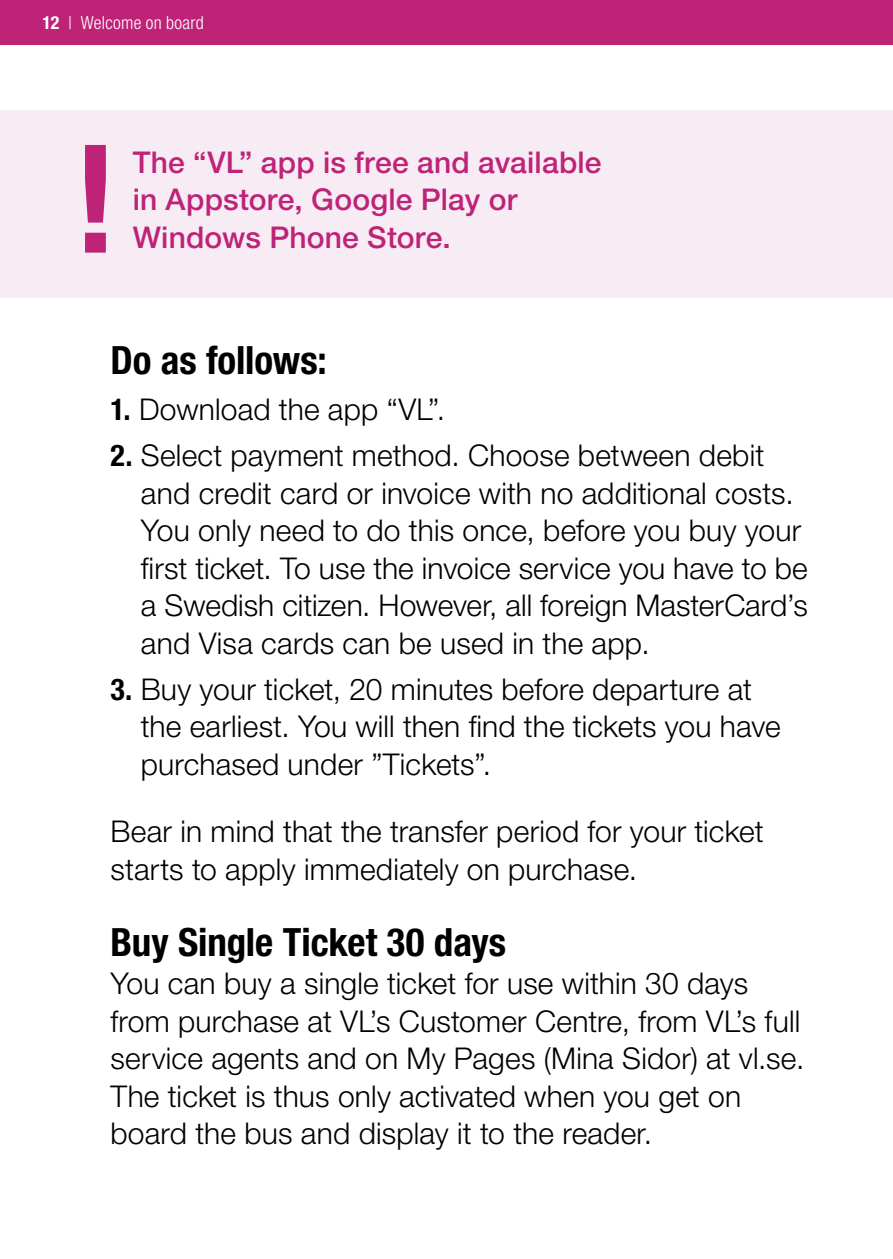
<style>
.page{position:relative;width:893px;height:1259px;background:#fff}
.page>*{position:absolute;margin:0;border:0;box-sizing:border-box;transform-origin:0 0}
.t1{font:700 condensed 39px "Helvetica Neue LT Std";letter-spacing:-.005em;color:#000}
.t2{font:300 30px/37.5px "Helvetica Neue LT Std";letter-spacing:.005em;color:#000}
.t3{font:500 30px/37.5px "Helvetica Neue LT Std";letter-spacing:.005em;color:#be2378}
.t4{font:300 condensed 18px "Helvetica Neue LT Std";letter-spacing:.015em;color:#fff}
.s1{font-weight:700}
.s2{font-weight:700;font-stretch:condensed}
</style>
<div class="page">
<div style="left:0;top:0;width:893px;height:45px;background:#be2378"></div>
<div style="left:0;top:111px;width:893px;height:187px;background:#f8ecf4"></div>
<svg style="left:85px;top:145px;width:21px;height:108px;background:#c7428b"></svg>
<p class="t4" style="left:43px;top:12px;width:163px"><span class="s1">12</span> | Welcome on board</p>
<p class="t3" style="left:133px;top:143px;width:470px">The “VL” app is free and available in Appstore, Google Play or<br>Windows Phone Store.</p>
<h1 class="t1" style="left:111px;top:336px;width:218px">Do as follows:</h1>
<p class="t2" style="left:111px;top:390px;width:336px"><span class="s2">1.</span> Download the app “VL”.</p>
<p class="t2" style="left:141px;top:436px;width:668px;text-indent:-30px"><span class="s2">2.</span> Select payment method. Choose between debit and credit card or invoice with no additional costs.<br>You only need to do this once, before you buy your first ticket. To use the invoice service you have to be a Swedish citizen. However, all foreign MasterCard’s and Visa cards can be used in the app.</p>
<p class="t2" style="left:141px;top:669px;width:641px;text-indent:-30px"><span class="s2">3.</span> Buy your ticket, 20 minutes before departure at the earliest. You will then find the tickets you have purchased under ”Tickets”.</p>
<p class="t2" style="left:111px;top:812px;width:655px">Bear in mind that the transfer period for your ticket starts to apply immediately on purchase.</p>
<h1 class="t1" style="left:111px;top:919px;width:397px">Buy Single Ticket 30 days</h1>
<p class="t2" style="left:111px;top:964px;width:695px">You can buy a single ticket for use within 30 days from purchase at VL’s Customer Centre, from VL’s full service agents and on My Pages (Mina Sidor) at vl.se.<br>The ticket is thus only activated when you get on board the bus and display it to the reader.</p>
</div>
